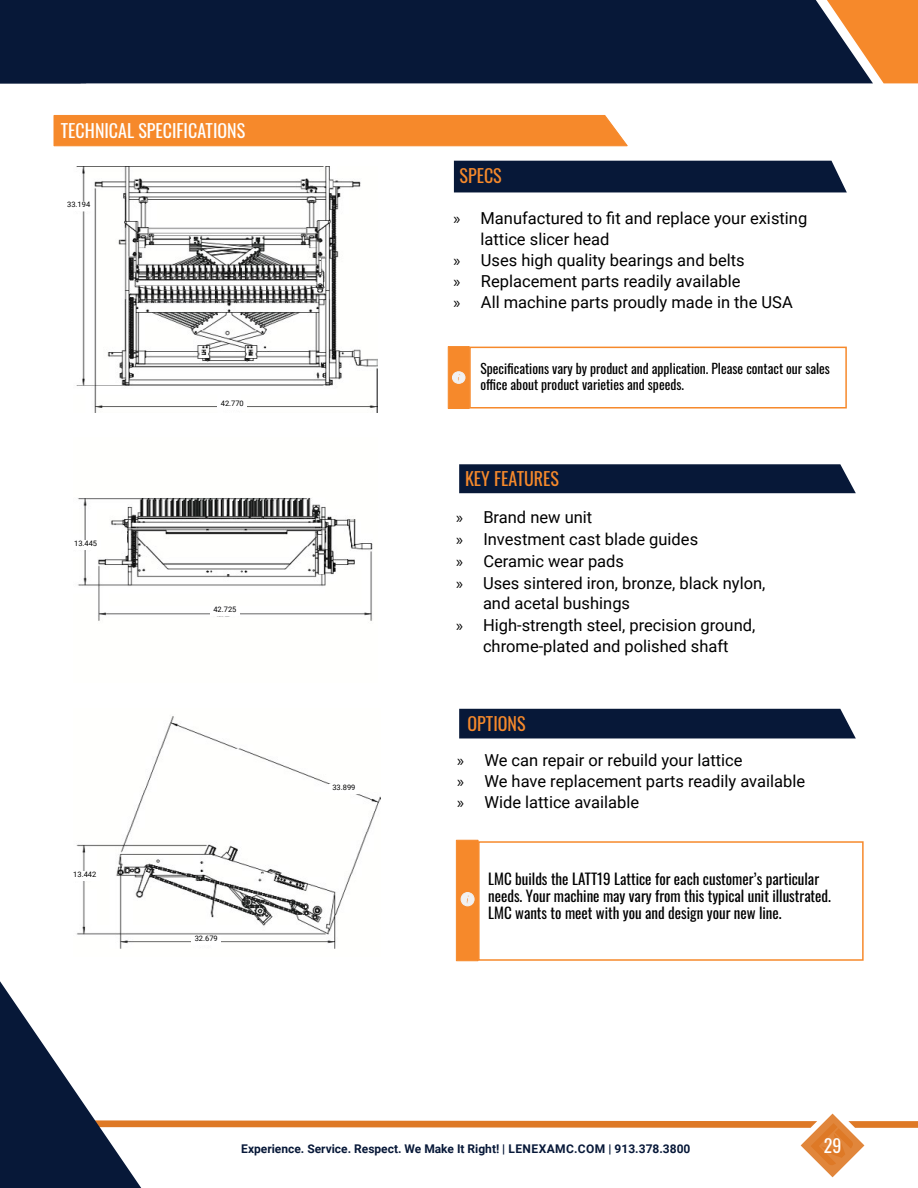
<style>
.page{position:relative;width:918px;height:1188px;background:#fff}
.page>*{position:absolute;margin:0;border:0;box-sizing:border-box;transform-origin:0 0}
.t1{font:18px "Oswald";color:#fff}
.t2{font:18px "Oswald";color:#f6892b}
.t3{font:16.5px/22px "Roboto";color:#000}
.t4{font:15px/17.1px "Oswald";color:#000}
.t5{font:13.5px/15.5px "Oswald";color:#000}
.t6{font:700 12px "Roboto";color:#071838}
.t7{font:7.5px "Roboto";color:#000}
.s1{font-family:"Myriad Pro"}
</style>
<div class="page">
<div style="left:459px;top:709px;width:397px;height:29px;background:#071838"></div>
<div style="left:448px;top:347px;width:21px;height:62px;background:#f6892b;border:1px solid #f6892b"></div>
<svg style="left:452px;top:372px;width:13px;height:11px"></svg>
<div style="left:469px;top:347px;width:378px;height:62px;border:2px solid #f6892b"></div>
<div style="left:456px;top:840px;width:22px;height:121px;background:#f6892b"></div>
<svg style="left:461px;top:893px;width:13px;height:13px"></svg>
<div style="left:478px;top:841px;width:386px;height:120px;border:2px solid #f6892b"></div>
<div style="left:459px;top:464px;width:397px;height:29px;background:#071838"></div>
<div style="left:454px;top:161px;width:393px;height:31px;background:#071838"></div>
<div style="left:54px;top:115px;width:573px;height:31px;background:#f6892b"></div>
<img style="left:76px;top:716px;width:304px;height:233px">
<img style="left:78px;top:498px;width:295px;height:123px">
<img style="left:76px;top:167px;width:302px;height:246px">
<div style="left:64px;top:201px;width:30px;height:10px;background:#fff"></div>
<div style="left:217px;top:400px;width:30px;height:10px;background:#fff"></div>
<div style="left:71px;top:540px;width:29px;height:10px;background:#fff"></div>
<div style="left:210px;top:606px;width:30px;height:10px;background:#fff"></div>
<div style="left:329px;top:784px;width:30px;height:10px;background:#fff"></div>
<div style="left:191px;top:936px;width:30px;height:9px;background:#fff"></div>
<div style="left:70px;top:871px;width:30px;height:9px;background:#fff"></div>
<div style="left:873px;top:0;width:45px;height:83px;background:#f6892b"></div>
<div style="left:0;top:0;width:873px;height:83px;background:#071838"></div>
<svg style="left:0;top:981px;width:918px;height:207px"></svg>
<p class="t1" style="left:61px;top:114px;width:186px">TECHNICAL SPECIFICATIONS</p>
<p class="t7" style="left:67px;top:199px;width:25px">33.194</p>
<p class="t7" style="left:74px;top:538px;width:25px">13.445</p>
<p class="t7" style="left:221px;top:398px;width:25px">42.770</p>
<p class="t7" style="left:213px;top:604px;width:25px">42.725</p>
<p class="t7" style="left:73px;top:869px;width:25px">13.442</p>
<p class="t7" style="left:195px;top:933px;width:25px">32.679</p>
<p class="t7" style="left:332px;top:782px;width:25px">33.899</p>
<p class="t2" style="left:460px;top:159px;width:44px">SPECS</p>
<p class="t3" style="left:454px;top:207px;width:355px"><span class="s1">»</span> Manufactured to fit and replace your existing</p>
<p class="t3" style="left:481px;top:227px;width:130px">lattice slicer head</p>
<p class="t3" style="left:454px;top:248px;width:293px"><span class="s1">»</span> Uses high quality bearings and belts</p>
<p class="t3" style="left:454px;top:269px;width:288px"><span class="s1">»</span> Replacement parts readily available</p>
<p class="t3" style="left:454px;top:290px;width:341px"><span class="s1">»</span> All machine parts proudly made in the USA</p>
<p class="t5" style="left:481px;top:360px;width:351px">Specifications vary by product and application. Please contact our sales office about product varieties and speeds.</p>
<p class="t2" style="left:465px;top:463px;width:96px">KEY FEATURES</p>
<p class="t3" style="left:456px;top:505px;width:311px"><span class="s1">»</span> Brand new unit<br><span class="s1">»</span> Investment cast blade guides<br><span class="s1">»</span> Ceramic wear pads<br><span class="s1">»</span> Uses sintered iron, bronze, black nylon,</p>
<p class="t3" style="left:456px;top:592px;width:301px;text-indent:27px">and acetal bushings<br><span class="s1">»</span> High-strength steel, precision ground,</p>
<p class="t3" style="left:483px;top:634px;width:247px">chrome-plated and polished shaft</p>
<p class="t2" style="left:468px;top:708px;width:59px">OPTIONS</p>
<p class="t3" style="left:457px;top:749px;width:350px;line-height:21px"><span class="s1">»</span> We can repair or rebuild your lattice<br><span class="s1">»</span> We have replacement parts readily available <span class="s1">»</span> Wide lattice available</p>
<p class="t4" style="left:488px;top:869px;width:344px">LMC builds the LATT19 Lattice for each customer’s particular needs. Your machine may vary from this typical unit illustrated.<br>LMC wants to meet with you and design your new line.</p>
<p class="t6" style="left:241px;top:1140px;width:451px">Experience. Service. Respect. We Make It Right! | LENEXAMC.COM | 913.378.3800</p>
<p class="t1" style="left:824px;top:1130px;width:19px">29</p>
</div>
